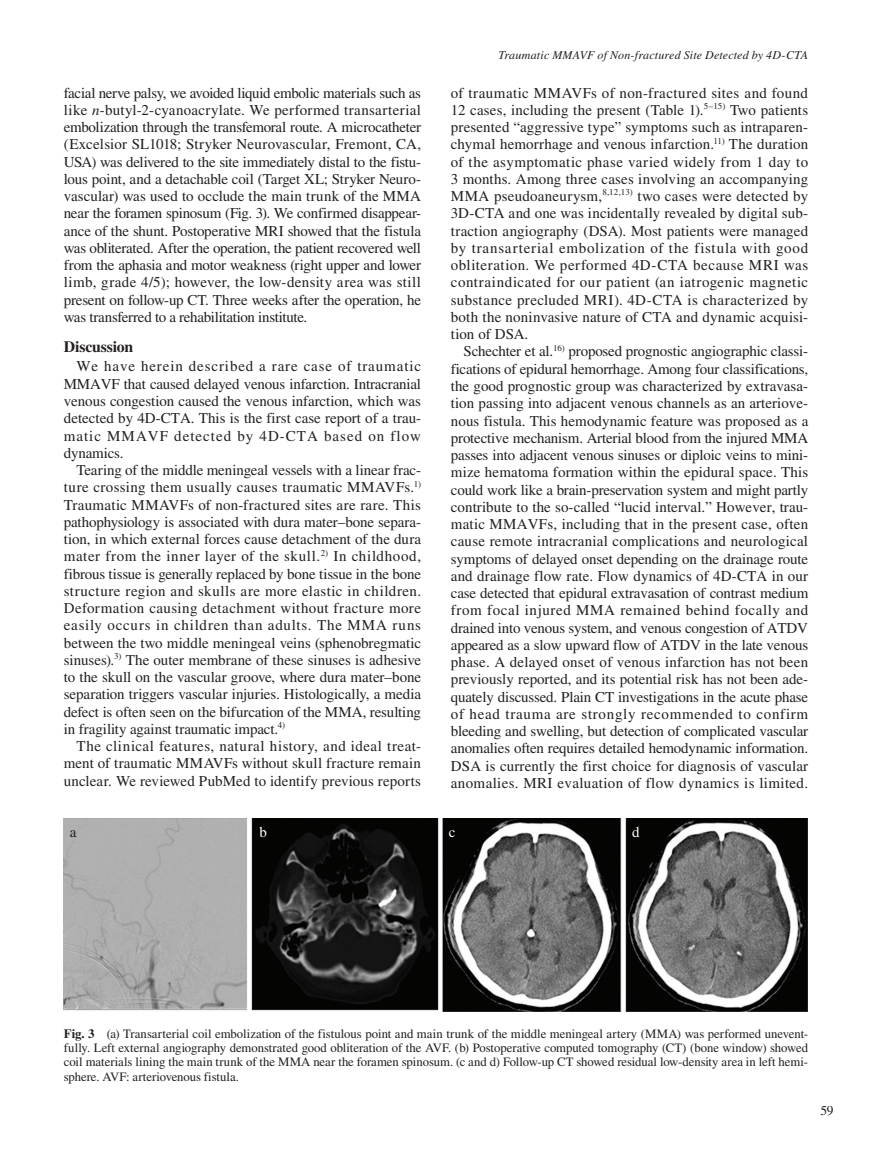
<style>
.page{position:relative;width:872px;height:1170px;background:#fff}
.page>*{position:absolute;margin:0;border:0;box-sizing:border-box;transform-origin:0 0}
.atcs12-HeadingLevel{font:700 15.75px "Times";letter-spacing:-.01em;color:#231f20}
.atcs11-BodyParaInden{font:15px/17.2px "Times";letter-spacing:.005em;color:#231f20;text-align:justify}
.atcs11-BodyParaInden-2{font:15px "Times";color:#fff}
.目次奇数{font:13.5px "Times";color:#231f20}
.atcs18-FigLegend{font:12.75px/14.2px "Times";letter-spacing:-.005em;color:#231f20;text-align:justify}
.t1{font:italic 12px "Times";letter-spacing:.01em;color:#231f20}
.s1{font-style:italic}
.s2{font-weight:700}
</style>
<div class="page">
<img style="left:64px;top:818px;width:743px;height:193px">
<p class="atcs11-BodyParaInden" style="left:64px;top:84px;width:359px">facial nerve palsy, we avoided liquid embolic materials such as like <span class="s1">n</span>-butyl-2-cyanoacrylate. We performed transarterial embolization through the transfemoral route. A microcatheter (Excelsior SL1018; Stryker Neurovascular, Fremont, CA, USA) was delivered to the site immediately distal to the fistu&shy;lous point, and a detachable coil (Target XL; Stryker Neuro&shy;vascular) was used to occlude the main trunk of the MMA near the foramen spinosum (Fig. 3). We confirmed disappear&shy;ance of the shunt. Postoperative MRI showed that the fistula was obliterated. After the operation, the patient recovered well from the aphasia and motor weakness (right upper and lower limb, grade 4/5); however, the low-density area was still present on follow-up CT. Three weeks after the operation, he was transferred to a rehabilitation institute.</p>
<p class="atcs12-HeadingLevel" style="left:64px;top:337px;width:71px">Discussion</p>
<p class="atcs11-BodyParaInden" style="left:64px;top:358px;width:359px;text-indent:13px">We have herein described a rare case of traumatic MMAVF that caused delayed venous infarction. Intracranial venous congestion caused the venous infarction, which was detected by 4D-CTA. This is the first case report of a trau&shy;matic MMAVF detected by 4D-CTA based on flow dynamics.</p>
<p class="atcs11-BodyParaInden" style="left:64px;top:461px;width:359px;text-indent:13px">Tearing of the middle meningeal vessels with a linear frac&shy;ture crossing them usually causes traumatic MMAVFs.<sup>1)<br></sup>Traumatic MMAVFs of non-fractured sites are rare. This pathophysiology is associated with dura mater–bone separa&shy;tion, in which external forces cause detachment of the dura mater from the inner layer of the skull.<sup>2)</sup> In childhood, fibrous tissue is generally replaced by bone tissue in the bone structure region and skulls are more elastic in children.<br>Deformation causing detachment without fracture more easily occurs in children than adults. The MMA runs between the two middle meningeal veins (sphenobregmatic sinuses).<sup>3)</sup> The outer membrane of these sinuses is adhesive to the skull on the vascular groove, where dura mater–bone separation triggers vascular injuries. Histologically, a media defect is often seen on the bifurcation of the MMA, resulting in fragility against traumatic impact.<sup>4)</sup></p>
<p class="atcs11-BodyParaInden" style="left:64px;top:737px;width:359px;text-indent:13px">The clinical features, natural history, and ideal treat&shy;ment of traumatic MMAVFs without skull fracture remain unclear. We reviewed PubMed to identify previous reports</p>
<p class="t1" style="left:498px;top:48px;width:311px">Traumatic MMAVF of Non-fractured Site Detected by 4D-CTA</p>
<p class="atcs11-BodyParaInden" style="left:451px;top:84px;width:359px">of traumatic MMAVFs of non-fractured sites and found 12 cases, including the present (Table 1).<sup>5–15)</sup> Two patients presented “aggressive type” symptoms such as intraparen&shy;chymal hemorrhage and venous infarction.<sup>11)</sup> The duration of the asymptomatic phase varied widely from 1 day to 3 months. Among three cases involving an accompanying MMA pseudoaneurysm,<sup>8,12,13)</sup> two cases were detected by 3D-CTA and one was incidentally revealed by digital sub&shy;traction angiography (DSA). Most patients were managed by transarterial embolization of the fistula with good obliteration. We performed 4D-CTA because MRI was contraindicated for our patient (an iatrogenic magnetic substance precluded MRI). 4D-CTA is characterized by both the noninvasive nature of CTA and dynamic acquisi&shy;tion of DSA.</p>
<p class="atcs11-BodyParaInden" style="left:451px;top:343px;width:359px;text-indent:13px">Schechter et al.<sup>16)</sup> proposed prognostic angiographic classi&shy;fications of epidural hemorrhage. Among four classifications, the good prognostic group was characterized by extravasa&shy;tion passing into adjacent venous channels as an arteriove&shy;nous fistula. This hemodynamic feature was proposed as a protective mechanism. Arterial blood from the injured MMA passes into adjacent venous sinuses or diploic veins to mini&shy;mize hematoma formation within the epidural space. This could work like a brain-preservation system and might partly contribute to the so-called “lucid interval.” However, trau&shy;matic MMAVFs, including that in the present case, often cause remote intracranial complications and neurological symptoms of delayed onset depending on the drainage route and drainage flow rate. Flow dynamics of 4D-CTA in our case detected that epidural extravasation of contrast medium from focal injured MMA remained behind focally and drained into venous system, and venous congestion of ATDV appeared as a slow upward flow of ATDV in the late venous phase. A delayed onset of venous infarction has not been previously reported, and its potential risk has not been ade&shy;quately discussed. Plain CT investigations in the acute phase of head trauma are strongly recommended to confirm bleeding and swelling, but detection of complicated vascular anomalies often requires detailed hemodynamic information.<br>DSA is currently the first choice for diagnosis of vascular anomalies. MRI evaluation of flow dynamics is limited.</p>
<p class="atcs11-BodyParaInden" style="left:70px;top:822px;width:8px">a</p>
<p class="atcs11-BodyParaInden-2" style="left:259px;top:823px;width:9px">b</p>
<p class="atcs11-BodyParaInden-2" style="left:449px;top:823px;width:8px">c</p>
<p class="atcs11-BodyParaInden-2" style="left:632px;top:823px;width:9px">d</p>
<p class="atcs18-FigLegend" style="left:64px;top:1026px;width:746px"><span class="s2">Fig. 3</span> (a) Transarterial coil embolization of the fistulous point and main trunk of the middle meningeal artery (MMA) was performed unevent&shy;fully. Left external angiography demonstrated good obliteration of the AVF. (b) Postoperative computed tomography (CT) (bone window) showed coil materials lining the main trunk of the MMA near the foramen spinosum. (c and d) Follow-up CT showed residual low-density area in left hemi&shy;sphere. AVF: arteriovenous fistula.</p>
<p class="目次奇数" style="left:820px;top:1102px;width:15px">59</p>
</div>
